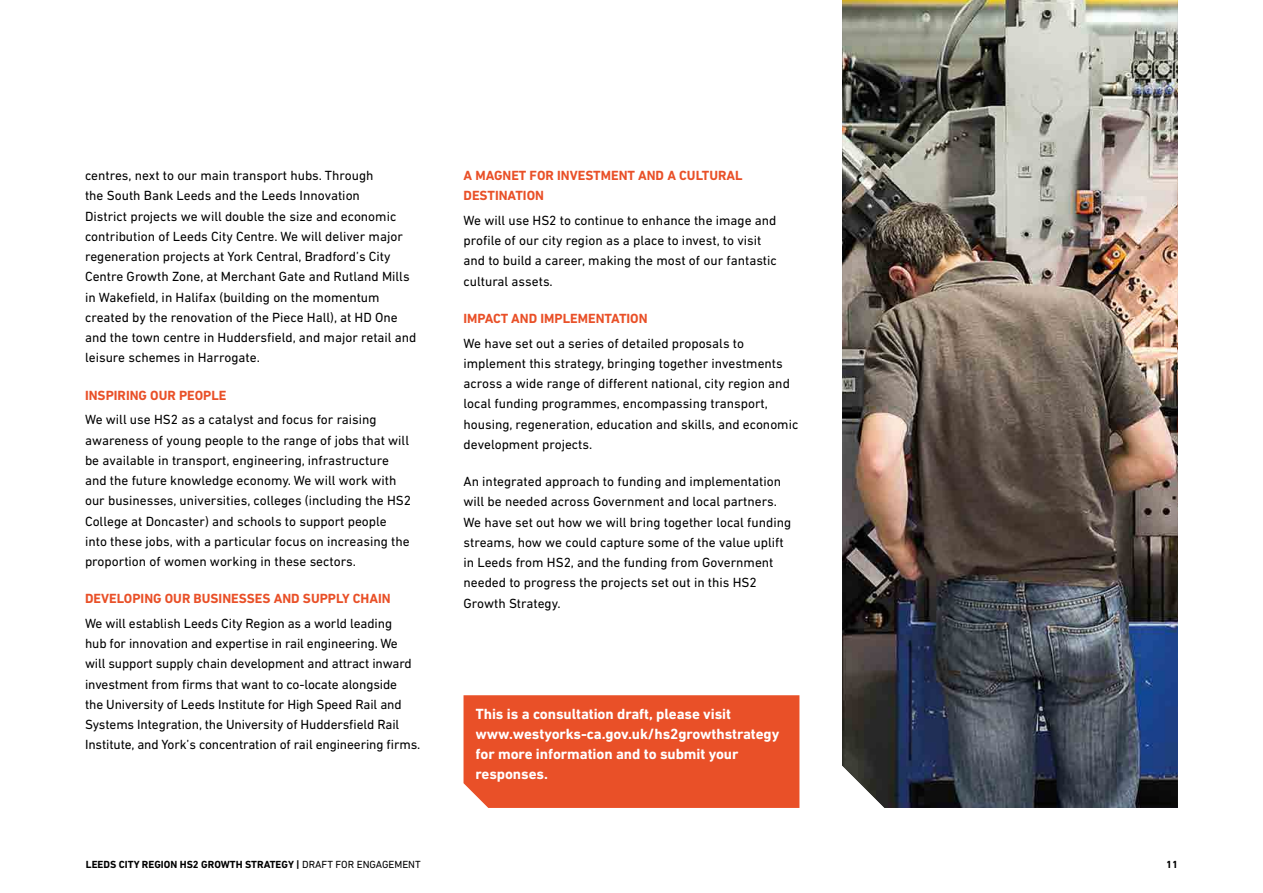
<style>
.page{position:relative;width:1263px;height:893px;background:#fff}
.page>*{position:absolute;margin:0;border:0;box-sizing:border-box;transform-origin:0 0}
.t1{font:700 15px/20.2px "DIN Next LT Pro";letter-spacing:-.005em;color:#fff}
.t2{font:13.5px/20.2px "DIN Next LT Pro";color:#000}
.t3{font:700 13.5px/20.2px "DIN Next LT Pro";color:#e95028}
.t4{font:700 10.5px "DIN Next LT Pro";color:#000}
.s1{font-weight:400}
</style>
<div class="page">
<img style="left:842px;top:0;width:336px;height:808px">
<div style="left:463px;top:695px;width:337px;height:113px;background:#e95028"></div>
<p class="t2" style="left:85px;top:165px;width:333px">centres, next to our main transport hubs. Through<br>the South Bank Leeds and the Leeds Innovation<br>District projects we will double the size and economic contribution of Leeds City Centre. We will deliver major regeneration projects at York Central, Bradford’s City Centre Growth Zone, at Merchant Gate and Rutland Mills in Wakefield, in Halifax (building on the momentum created by the renovation of the Piece Hall), at HD One and the town centre in Huddersfield, and major retail and leisure schemes in Harrogate.</p>
<p class="t3" style="left:85px;top:385px;width:143px">INSPIRING OUR PEOPLE</p>
<p class="t2" style="left:85px;top:409px;width:328px">We will use HS2 as a catalyst and focus for raising awareness of young people to the range of jobs that will be available in transport, engineering, infrastructure and the future knowledge economy. We will work with our businesses, universities, colleges (including the HS2<br>College at Doncaster) and schools to support people into these jobs, with a particular focus on increasing the proportion of women working in these sectors.</p>
<p class="t3" style="left:85px;top:588px;width:307px">DEVELOPING OUR BUSINESSES AND SUPPLY CHAIN</p>
<p class="t2" style="left:85px;top:613px;width:337px">We will establish Leeds City Region as a world leading<br>hub for innovation and expertise in rail engineering. We will support supply chain development and attract inward investment from firms that want to co-locate alongside<br>the University of Leeds Institute for High Speed Rail and Systems Integration, the University of Huddersfield Rail Institute, and York’s concentration of rail engineering firms.</p>
<p class="t3" style="left:463px;top:165px;width:281px">A MAGNET FOR INVESTMENT AND A CULTURAL<br>DESTINATION</p>
<p class="t2" style="left:463px;top:210px;width:315px">We will use HS2 to continue to enhance the image and profile of our city region as a place to invest, to visit and to build a career, making the most of our fantastic cultural assets.</p>
<p class="t3" style="left:463px;top:308px;width:186px">IMPACT AND IMPLEMENTATION</p>
<p class="t2" style="left:463px;top:333px;width:336px">We have set out a series of detailed proposals to implement this strategy, bringing together investments across a wide range of different national, city region and local funding programmes, encompassing transport, housing, regeneration, education and skills, and economic development projects.</p>
<p class="t2" style="left:463px;top:471px;width:329px">An integrated approach to funding and implementation will be needed across Government and local partners.<br>We have set out how we will bring together local funding streams, how we could capture some of the value uplift in Leeds from HS2, and the funding from Government needed to progress the projects set out in this HS2<br>Growth Strategy.</p>
<p class="t1" style="left:475px;top:703px;width:305px">This is a consultation draft, please visit www.westyorks-ca.gov.uk/hs2growthstrategy for more information and to submit your responses.</p>
<p class="t4" style="left:86px;top:858px;width:336px">LEEDS CITY REGION HS2 GROWTH STRATEGY | <span class="s1">DRAFT FOR ENGAGEMENT</span></p>
<p class="t4" style="left:1166px;top:858px;width:13px">11</p>
</div>
